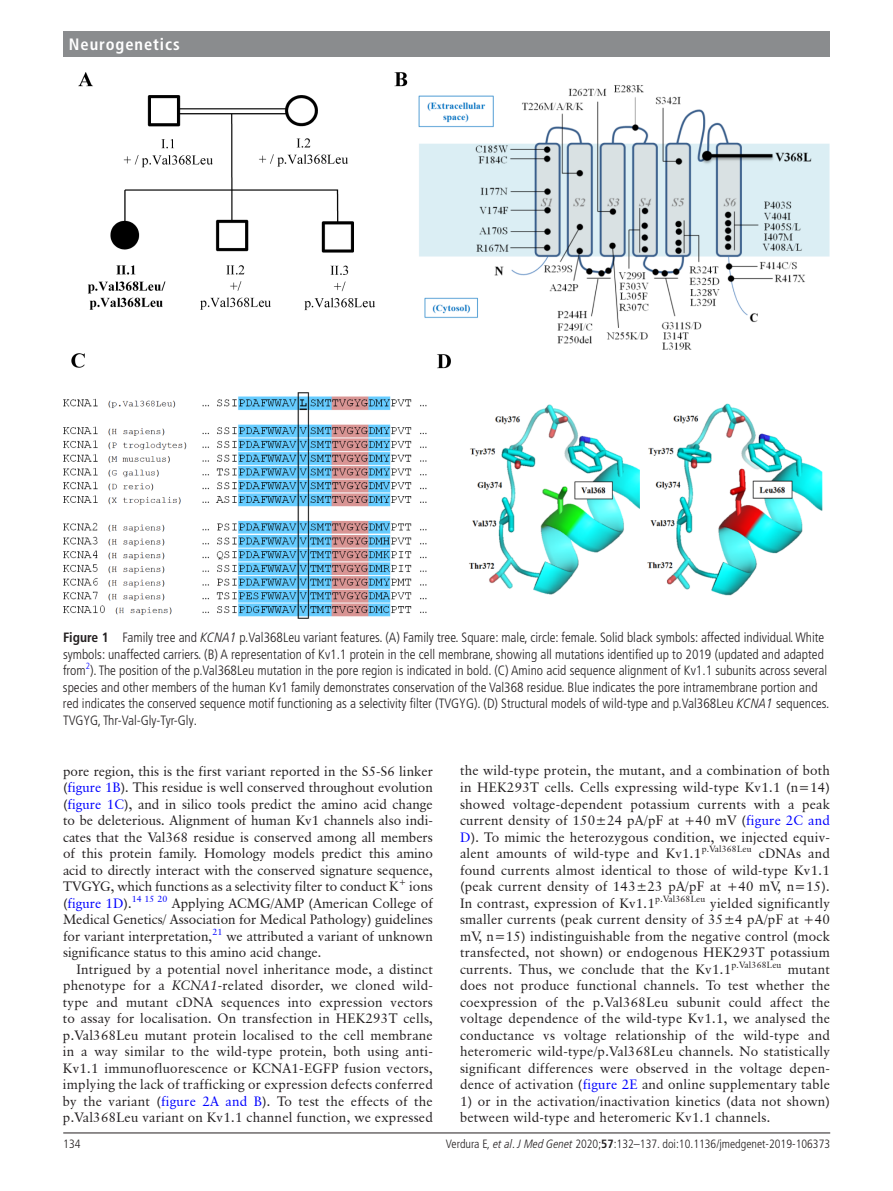
<style>
.page{position:relative;width:893px;height:1191px;background:#fff}
.page>*{position:absolute;margin:0;border:0;box-sizing:border-box;transform-origin:0 0}
.t1{font:700 condensed 16.5px "Frutiger LT Pro";letter-spacing:.055em;color:#fff}
.t2{font:13.5px/16.5px "Classical Garamond BT";letter-spacing:.015em;color:#231f20;text-align:justify}
.t3{font:300 condensed 13.5px/16.5px "Frutiger LT Pro";color:#231f20}
.t4{font:300 condensed 12px "Frutiger LT Pro";color:#231f20}
.s1{font-weight:700}
.s2{font-style:italic}
.s3{color:#00f}
</style>
<div class="page">
<hr style="left:63px;top:1132px;width:767px;height:1px;background:#231f20">
<div style="left:63px;top:31px;width:767px;height:25px;background:#8a8c8e"></div>
<img style="left:64px;top:72px;width:765px;height:546px">
<p class="t1" style="left:69px;top:34px;width:112px">Neurogenetics</p>
<p class="t3" style="left:63px;top:629px;width:768px"><span class="s1">Figure 1</span> Family tree and <span class="s2">KCNA1</span> p.Val368Leu variant features. (A) Family tree. Square: male, circle: female. Solid black symbols: affected individual. White symbols: unaffected carriers. (B) A representation of Kv1.1 protein in the cell membrane, showing all mutations identified up to 2019 (updated and adapted from<sup>2</sup>). The position of the p.Val368Leu mutation in the pore region is indicated in bold. (C) Amino acid sequence alignment of Kv1.1 subunits across several species and other members of the human Kv1 family demonstrates conservation of the Val368 residue. Blue indicates the pore intramembrane portion and red indicates the conserved sequence motif functioning as a selectivity filter (TVGYG). (D) Structural models of wild-type and p.Val368Leu <span class="s2">KCNA1</span> sequences.<br>TVGYG, Thr-Val--G ly-Tyr--G ly.</p>
<p class="t2" style="left:63px;top:762px;width:371px">pore region, this is the first variant reported in the S5-S6 linker (<span class="s3">figure 1B</span>). This residue is well conserved throughout evolution (<span class="s3">figure 1C</span>), and in silico tools predict the amino acid change to be deleterious. Alignment of human Kv1 channels also indi&shy;cates that the Val368 residue is conserved among all members of this protein family. Homology models predict this amino acid to directly interact with the conserved signature sequence, TVGYG, which functions as a selectivity filter to conduct K<sup>+</sup> ions (<span class="s3">figure 1D</span>).<sup>14</sup> <sup>15</sup> <sup>20</sup> Applying ACMG/AMP (American College of Medical Genetics/ Association for Medical Pathology) guidelines for variant interpretation,<sup>21</sup> we attributed a variant of unknown significance status to this amino acid change.</p>
<p class="t2" style="left:63px;top:960px;width:371px;text-indent:14px">Intrigued by a potential novel inheritance mode, a distinct phenotype for a <span class="s2">KCNA1</span>-related disorder, we cloned wild&shy;type and mutant cDNA sequences into expression vectors to assay for localisation. On transfection in HEK293T cells, p.Val368Leu mutant protein localised to the cell membrane in a way similar to the wild-type protein, both using anti-Kv1.1 immunofluorescence or KCNA1-EGFP fusion vectors, implying the lack of trafficking or expression defects conferred by the variant (<span class="s3">figure 2A and B</span>). To test the effects of the p.Val368Leu variant on Kv1.1 channel function, we expressed</p>
<p class="t2" style="left:460px;top:762px;width:371px">the wild-type protein, the mutant, and a combination of both in HEK293T cells. Cells expressing wild-type Kv1.1 (n=14) showed voltage-dependent potassium currents with a peak current density of 150±24 pA/pF at +40 mV (<span class="s3">figure 2C and D</span>). To mimic the heterozygous condition, we injected equiv&shy;alent amounts of wild-type and Kv1.1<sup>p.Val368Leu</sup></p>
<p class="t2" style="left:460px;top:845px;width:371px;text-indent:299px">cDNAs and found currents almost identical to those of wild-type Kv1.1 (peak current density of 143±23 pA/pF at +40 mV, n=15).<br>In contrast, expression of Kv1.1<sup>p.Val368Leu</sup> yielded significantly smaller currents (peak current density of 35±4 pA/pF at +40 mV, n=15) indistinguishable from the negative control (mock transfected, not shown) or endogenous HEK293T potassium currents. Thus, we conclude that the Kv1.1<sup>p.Val368Leu</sup></p>
<p class="t2" style="left:460px;top:960px;width:371px;text-indent:328px">mutant does not produce functional channels. To test whether the coexpression of the p.Val368Leu subunit could affect the voltage dependence of the wild-type Kv1.1, we analysed the conductance vs voltage relationship of the wild-type and heteromeric wild-type/p.Val368Leu channels. No statistically significant differences were observed in the voltage depen&shy;dence of activation (<span class="s3">figure 2E</span> and online supplementary table</p>
<p class="t2" style="left:460px;top:1092px;width:371px">1) or in the activation/inactivation kinetics (data not shown) between wild-type and heteromeric Kv1.1 channels.</p>
<p class="t4" style="left:63px;top:1136px;width:19px">134</p>
<p class="t4" style="left:446px;top:1136px;width:386px">Verdura E<span class="s2">, et al</span>. <span class="s2">J Med Genet</span> 2020;<span class="s1">57</span>:132–137. doi:10.1136/jmedgenet-2019-106373</p>
</div>
